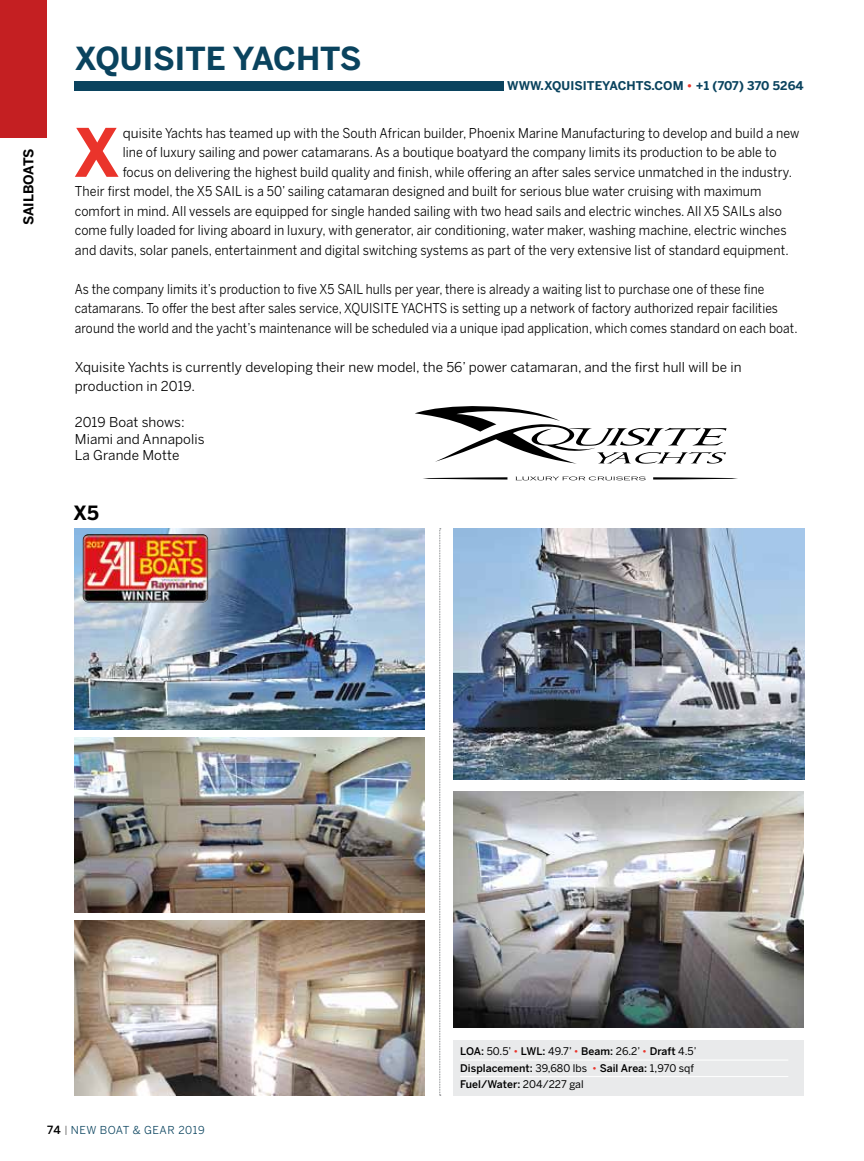
<style>
.page{position:relative;width:864px;height:1161px;background:#fff}
.page>*{position:absolute;margin:0;border:0;box-sizing:border-box;transform-origin:0 0}
.t1{font:700 66.15px "Benton Sans";color:#ea342b}
.t2{font:700 31.5px "Benton Sans";color:#0a435e}
.t3{font:700 19.5px "Benton Sans";color:#000}
.t4{font:13.5px "Benton Sans";letter-spacing:.005em;color:#000;scale:.92 1}
.t5{font:13.5px/19.5px "Benton Sans";letter-spacing:.005em;color:#000;scale:.89 1}
.t6{font:13.5px/16.5px "Benton Sans";letter-spacing:.005em;color:#000}
.t7{font:700 13.5px "Benton Sans";letter-spacing:-.015em;color:#000}
.t8{font:700 12px "Benton Sans";letter-spacing:.005em;color:#0a435e}
.t9{font:10.8px "Benton Sans";letter-spacing:.05em;color:#0a435e}
.t10{font:500 10.5px/16.5px "Benton Sans";letter-spacing:.005em;color:#000}
.s1{color:#ea342b}
.s2{font-weight:500;font-size:11.25px;color:#000}
.s3{font-weight:300;font-size:9.75px;color:#000}
.s4{font-weight:400}
.s5{font-weight:400;color:#ea342b}
</style>
<div class="page">
<div style="left:0;top:0;width:47px;height:138px;background:#c41f22"></div>
<div style="left:74px;top:82px;width:430px;height:9px;background:#0a435e"></div>
<svg style="left:439px;top:528px;width:2px;height:568px"></svg>
<div style="left:454px;top:1040px;width:350px;height:56px;background:#e9eaeb"></div>
<hr style="left:460px;top:1060px;width:328px;height:1px;background:#fff">
<hr style="left:460px;top:1076px;width:328px;height:1px;background:#fff">
<svg style="left:516px;top:476px;width:130px;height:4px"></svg>
<svg style="left:415px;top:406px;width:312px;height:58px"></svg>
<svg style="left:653px;top:477px;width:85px;height:3px"></svg>
<svg style="left:423px;top:477px;width:84px;height:3px"></svg>
<img style="left:75px;top:738px;width:350px;height:174px">
<img style="left:74px;top:921px;width:350px;height:175px">
<img style="left:454px;top:791px;width:350px;height:237px">
<img style="left:75px;top:528px;width:349px;height:201px">
<img style="left:454px;top:528px;width:350px;height:252px">
<img style="left:83px;top:534px;width:125px;height:69px">
<p class="t7" style="left:21px;top:225px;width:78px;rotate:-90deg">SAILBOATS</p>
<h2 class="t2" style="left:74px;top:40px;width:20px">XQUISITE</h2>
<h2 class="t2" style="left:233px;top:40px;width:23px">YACHTS</h2>
<p class="t8" style="left:507px;top:79px;width:298px">www.xquisiteyachts.com <span class="s1">•</span> +1 (707) 370 5264</p>
<h1 class="t1" style="left:73px;top:113px;width:45px">X</h1>
<p class="t6" style="left:123px;top:125px;width:678px">quisite Yachts has teamed up with the South African builder, Phoenix Marine Manufacturing to develop and build a new</p>
<p class="t4" style="left:123px;top:144px;width:712px">line of luxury sailing and power catamarans. As a boutique boatyard the company limits its production to be able to</p>
<p class="t4" style="left:123px;top:164px;width:729px">focus on delivering the highest build quality and finish, while offering an after sales service unmatched in the industry.</p>
<p class="t4" style="left:75px;top:183px;width:748px">Their first model, the X5 SAIL is a 50’ sailing catamaran designed and built for serious blue water cruising with maximum</p>
<p class="t4" style="left:75px;top:203px;width:770px">comfort in mind. All vessels are equipped for single handed sailing with two head sails and electric winches. All X5 SAILs also</p>
<p class="t4" style="left:75px;top:222px;width:775px">come fully loaded for living aboard in luxury, with generator, air conditioning, water maker, washing machine, electric winches</p>
<p class="t4" style="left:75px;top:242px;width:777px">and davits, solar panels, entertainment and digital switching systems as part of the very extensive list of standard equipment.</p>
<p class="t5" style="left:75px;top:279px;width:814px">As the company limits it’s production to five X5 SAIL hulls per year, there is already a waiting list to purchase one of these fine catamarans. To offer the best after sales service, XQUISITE YACHTS is setting up a network of factory authorized repair facilities around the world and the yacht’s maintenance will be scheduled via a unique ipad application, which comes standard on each boat.</p>
<p class="t6" style="left:75px;top:357px;width:668px;line-height:19.5px">Xquisite Yachts is currently developing their new model, the 56’ power catamaran, and the first hull will be in production in 2019.</p>
<p class="t6" style="left:75px;top:414px;width:131px">2019 Boat shows:<br>Miami and Annapolis<br>La Grande Motte</p>
<h3 class="t3" style="left:73px;top:501px;width:27px">X5</h3>
<p class="t9" style="left:47px;top:1124px;width:159px"><span class="s2">74</span> <span class="s3">|</span> NEW BOAT &amp; GEAR 2019</p>
<p class="t10" style="left:460px;top:1043px;width:238px">LOA: <span class="s4">50.5’</span> <span class="s5">•</span> LWL: <span class="s4">49.7’</span> <span class="s5">•</span> Beam: <span class="s4">26.2’</span> <span class="s5">•</span> Draft <span class="s4">4.5’<br></span>Displacement: <span class="s4">39,680 lbs</span> <span class="s5">•</span> Sail Area: <span class="s4">1,970 sqf<br></span>Fuel/Water: <span class="s4">204/227 gal</span></p>
</div>
